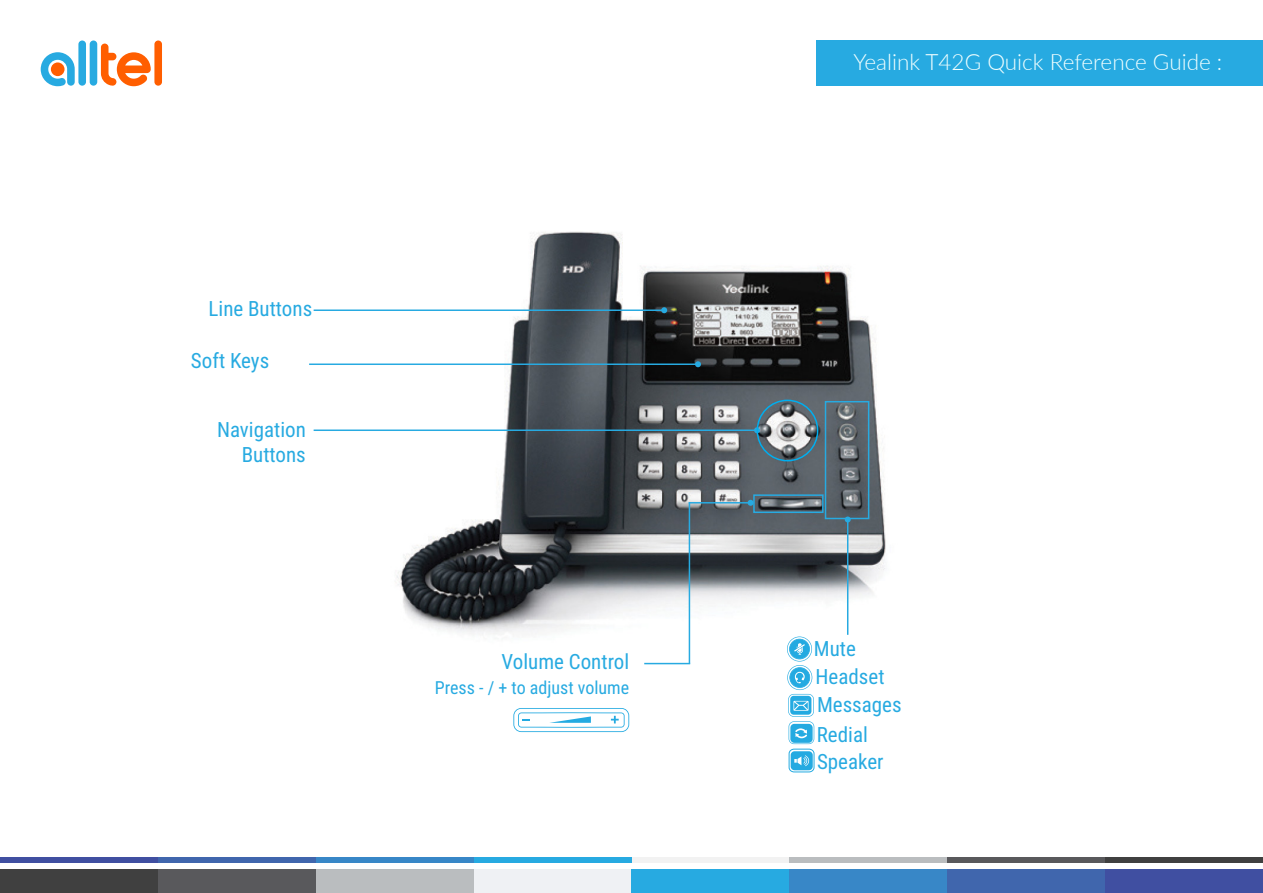
<style>
.page{position:relative;width:1263px;height:893px;background:#fff}
.page>*{position:absolute;margin:0;border:0;box-sizing:border-box;transform-origin:0 0}
.t1{font:300 22.5px "Lato";color:#f2ffff}
.t2{font:21px/25.2px "Roboto Condensed";color:#27aae1}
.t3{font:18px "Roboto Condensed";color:#27aae1}
</style>
<div class="page">
<div style="left:154px;top:41px;width:8px;height:45px;background:#ff5e00;border-radius:4px"></div>
<div style="left:90px;top:41px;width:7px;height:45px;background:#27aae1;border-radius:4px"></div>
<div style="left:78px;top:41px;width:8px;height:45px;background:#27aae1;border-radius:4px"></div>
<svg style="left:41px;top:52px;width:34px;height:34px"></svg>
<svg style="left:101px;top:44px;width:50px;height:42px"></svg>
<div style="left:0;top:869px;width:158px;height:24px;background:#404040"></div>
<div style="left:158px;top:869px;width:158px;height:24px;background:#59595c"></div>
<div style="left:316px;top:869px;width:158px;height:24px;background:#babdbf"></div>
<div style="left:474px;top:869px;width:157px;height:24px;background:#eff1f4"></div>
<div style="left:1105px;top:869px;width:158px;height:24px;background:#404fa1"></div>
<div style="left:947px;top:869px;width:158px;height:24px;background:#4066ad"></div>
<div style="left:789px;top:869px;width:158px;height:24px;background:#3887c7"></div>
<div style="left:631px;top:869px;width:158px;height:24px;background:#27aae1"></div>
<div style="left:1105px;top:857px;width:158px;height:6px;background:#404040"></div>
<div style="left:947px;top:857px;width:158px;height:6px;background:#59595c"></div>
<div style="left:789px;top:857px;width:158px;height:6px;background:#babdbf"></div>
<div style="left:631px;top:857px;width:158px;height:6px;background:#f2f2f2"></div>
<div style="left:0;top:857px;width:158px;height:6px;background:#404fa1"></div>
<div style="left:158px;top:857px;width:158px;height:6px;background:#4066ad"></div>
<div style="left:316px;top:857px;width:158px;height:6px;background:#3887c7"></div>
<div style="left:474px;top:857px;width:157px;height:6px;background:#27aae1"></div>
<div style="left:816px;top:40px;width:447px;height:46px;background:#27aae1"></div>
<img style="left:396px;top:231px;width:490px;height:434px">
<hr style="left:314px;top:309px;width:350px;height:2px;background:#27aae1">
<svg style="left:661px;top:307px;width:6px;height:6px"></svg>
<hr style="left:314px;top:429px;width:443px;height:2px;background:#27aae1">
<svg style="left:754px;top:427px;width:6px;height:6px"></svg>
<hr style="left:688px;top:502px;width:63px;height:1px;background:#27aae1">
<svg style="left:748px;top:500px;width:5px;height:6px"></svg>
<hr style="left:644px;top:663px;width:46px;height:1px;background:#27aae1">
<hr style="left:689px;top:503px;width:1px;height:161px;background:#27aae1">
<hr style="left:309px;top:363px;width:389px;height:2px;background:#27aae1">
<svg style="left:695px;top:361px;width:6px;height:6px"></svg>
<hr style="left:847px;top:519px;width:1px;height:116px;background:#27aae1">
<svg style="left:845px;top:519px;width:6px;height:3px"></svg>
<div style="left:825px;top:401px;width:44px;height:118px;border:2px solid #27aae1"></div>
<div style="left:753px;top:494px;width:71px;height:19px;border:2px solid #27aae1"></div>
<svg style="left:513px;top:708px;width:116px;height:24px"></svg>
<svg style="left:787px;top:636px;width:27px;height:136px"></svg>
<div style="left:756px;top:400px;width:62px;height:61px;border:2px solid #00aeef;border-radius:50%"></div>
<p class="t2" style="left:209px;top:295px;width:105px">Line Buttons</p>
<p class="t2" style="left:191px;top:347px;width:80px">Soft Keys</p>
<p class="t2" style="left:217px;top:416px;width:90px;text-align:right">Navigation<br>Buttons</p>
<p class="t2" style="left:502px;top:648px;width:129px">Volume Control</p>
<p class="t3" style="left:435px;top:675px;width:196px">Press - / + to adjust volume</p>
<p class="t1" style="left:853px;top:47px;width:370px">Yealink T42G Quick Reference Guide :</p>
<p class="t2" style="left:814px;top:635px;width:44px">Mute</p>
<p class="t2" style="left:816px;top:662px;width:88px;line-height:27.6px">Headset<br>Messages</p>
<p class="t2" style="left:817px;top:720px;width:68px;line-height:27px">Redial<br>Speaker</p>
</div>
